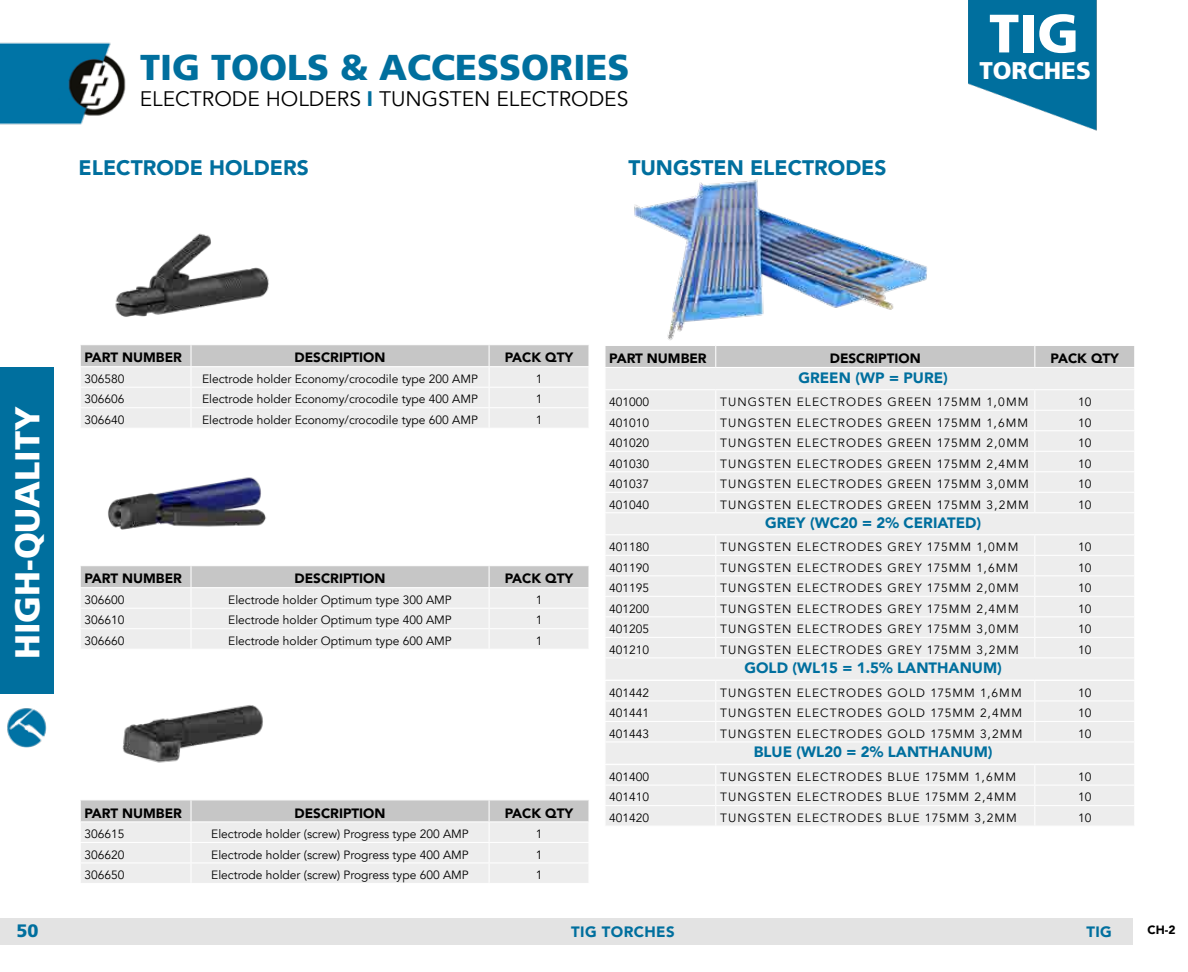
<style>
.page{position:relative;width:1188px;height:972px;background:#fff}
.page>*{position:absolute;margin:0;border:0;box-sizing:border-box;transform-origin:0 0}
.t1{font:900 54px "Frutiger LT Pro";color:#fff}
.t2{font:900 36px "Frutiger LT Pro";color:#006f9e}
.t3{font:900 34.5px "Frutiger LT Pro";color:#fff}
.t4{font:900 24.15px "Frutiger LT Pro";color:#fff}
.t5{font:21px "Avenir";color:#000}
.t6{font:900 21px "Avenir";color:#006f9e}
.t7{font:900 18px "Frutiger LT Pro";color:#006f9e}
.t8{font:900 15px "Avenir";color:#006f9e}
.t9{font:900 15px "Avenir";letter-spacing:.025em;color:#006f9e}
.t10{font:900 13.5px "Avenir";color:#000}
.t11{font:12px "Avenir";letter-spacing:.09em;color:#000}
.t12{font:12px "Avenir";color:#000}
.t13{font:12px "Avenir";letter-spacing:.02em;color:#000}
.t14{font:900 12px "Avenir";color:#000}
.s1{font-weight:900;color:#006f9e}
</style>
<div class="page">
<div style="left:0;top:918px;width:1133px;height:27px;background:#e3e3e3"></div>
<svg style="left:80px;top:345px;width:509px;height:83px;background:#e3e3e3"></svg>
<hr style="left:489px;top:387px;width:101px;height:1px;background:#fff">
<hr style="left:191px;top:407px;width:298px;height:1px;background:#fff">
<hr style="left:190px;top:408px;width:2px;height:20px;background:#fff">
<hr style="left:489px;top:407px;width:101px;height:1px;background:#fff">
<img style="left:115px;top:233px;width:154px;height:84px">
<img style="left:108px;top:477px;width:158px;height:53px">
<img style="left:122px;top:705px;width:141px;height:58px">
<svg style="left:80px;top:566px;width:509px;height:83px;background:#e3e3e3"></svg>
<hr style="left:489px;top:608px;width:101px;height:1px;background:#fff">
<hr style="left:191px;top:628px;width:298px;height:1px;background:#fff">
<hr style="left:190px;top:629px;width:2px;height:20px;background:#fff">
<hr style="left:489px;top:628px;width:101px;height:1px;background:#fff">
<svg style="left:80px;top:800px;width:509px;height:83px;background:#e3e3e3"></svg>
<hr style="left:489px;top:842px;width:101px;height:1px;background:#fff">
<hr style="left:191px;top:862px;width:298px;height:1px;background:#fff">
<hr style="left:190px;top:863px;width:2px;height:20px;background:#fff">
<hr style="left:489px;top:862px;width:101px;height:1px;background:#fff">
<svg style="left:605px;top:346px;width:530px;height:480px;background:#ececec"></svg>
<hr style="left:604px;top:764px;width:112px;height:1px;background:#fff">
<hr style="left:716px;top:764px;width:319px;height:1px;background:#fff">
<hr style="left:1035px;top:764px;width:100px;height:1px;background:#fff">
<hr style="left:604px;top:785px;width:112px;height:1px;background:#fff">
<hr style="left:716px;top:785px;width:319px;height:1px;background:#fff">
<hr style="left:1035px;top:785px;width:100px;height:1px;background:#fff">
<hr style="left:604px;top:805px;width:112px;height:1px;background:#fff">
<hr style="left:716px;top:805px;width:319px;height:1px;background:#fff">
<hr style="left:1035px;top:805px;width:100px;height:1px;background:#fff">
<img style="left:565px;top:179px;width:431px;height:168px">
<img style="left:0;top:42px;width:126px;height:83px">
<div style="left:0;top:367px;width:54px;height:326px;background:#006f9e"></div>
<img style="left:7px;top:708px;width:39px;height:40px">
<img style="left:968px;top:0;width:129px;height:131px">
<h2 class="t2" style="left:140px;top:45px;width:491px">TIG TOOLS &amp; ACCESSORIES</h2>
<h3 class="t5" style="left:140px;top:86px;width:490px">ELECTRODE HOLDERS <span class="s1">I</span> TUNGSTEN ELECTRODES</h3>
<h3 class="t6" style="left:79px;top:150px;width:232px">ELECTRODE HOLDERS</h3>
<h3 class="t6" style="left:628px;top:150px;width:260px">TUNGSTEN ELECTRODES</h3>
<h1 class="t1" style="left:989px;top:1px;width:92px">TIG</h1>
<h3 class="t4" style="left:979px;top:56px;width:113px">TORCHES</h3>
<h3 class="t3" style="left:6px;top:659px;width:255px;rotate:-90deg">HIGH-QUALITY</h3>
<p class="t10" style="left:84px;top:346px;width:99px">PART NUMBER</p>
<p class="t10" style="left:295px;top:346px;width:92px">DESCRIPTION</p>
<p class="t10" style="left:505px;top:346px;width:70px">PACK QTY</p>
<p class="t13" style="left:84px;top:372px;width:42px">306580</p>
<p class="t12" style="left:202px;top:372px;width:277px">Electrode holder Economy/crocodile type 200 AMP</p>
<p class="t13" style="left:536px;top:372px;width:8px">1</p>
<p class="t13" style="left:84px;top:392px;width:42px">306606</p>
<p class="t12" style="left:202px;top:392px;width:277px">Electrode holder Economy/crocodile type 400 AMP</p>
<p class="t13" style="left:536px;top:392px;width:8px">1</p>
<p class="t13" style="left:84px;top:413px;width:42px">306640</p>
<p class="t12" style="left:202px;top:413px;width:277px">Electrode holder Economy/crocodile type 600 AMP</p>
<p class="t13" style="left:536px;top:413px;width:8px">1</p>
<p class="t10" style="left:84px;top:567px;width:99px">PART NUMBER</p>
<p class="t10" style="left:295px;top:567px;width:92px">DESCRIPTION</p>
<p class="t10" style="left:505px;top:567px;width:70px">PACK QTY</p>
<p class="t13" style="left:84px;top:593px;width:42px">306600</p>
<p class="t12" style="left:228px;top:593px;width:225px">Electrode holder Optimum type 300 AMP</p>
<p class="t13" style="left:536px;top:593px;width:8px">1</p>
<p class="t13" style="left:84px;top:613px;width:42px">306610</p>
<p class="t12" style="left:228px;top:613px;width:225px">Electrode holder Optimum type 400 AMP</p>
<p class="t13" style="left:536px;top:613px;width:8px">1</p>
<p class="t13" style="left:84px;top:634px;width:42px">306660</p>
<p class="t12" style="left:228px;top:634px;width:225px">Electrode holder Optimum type 600 AMP</p>
<p class="t13" style="left:536px;top:634px;width:8px">1</p>
<p class="t10" style="left:84px;top:801px;width:99px">PART NUMBER</p>
<p class="t10" style="left:295px;top:801px;width:92px">DESCRIPTION</p>
<p class="t10" style="left:505px;top:801px;width:70px">PACK QTY</p>
<p class="t13" style="left:84px;top:827px;width:42px">306615</p>
<p class="t12" style="left:211px;top:827px;width:259px">Electrode holder (screw) Progress type 200 AMP</p>
<p class="t13" style="left:536px;top:827px;width:8px">1</p>
<p class="t13" style="left:84px;top:847px;width:42px">306620</p>
<p class="t12" style="left:211px;top:847px;width:259px">Electrode holder (screw) Progress type 400 AMP</p>
<p class="t13" style="left:536px;top:847px;width:8px">1</p>
<p class="t13" style="left:84px;top:868px;width:42px">306650</p>
<p class="t12" style="left:211px;top:868px;width:259px">Electrode holder (screw) Progress type 600 AMP</p>
<p class="t13" style="left:536px;top:868px;width:8px">1</p>
<p class="t10" style="left:609px;top:347px;width:99px">PART NUMBER</p>
<p class="t10" style="left:830px;top:347px;width:92px">DESCRIPTION</p>
<p class="t10" style="left:1051px;top:347px;width:70px">PACK QTY</p>
<p class="t8" style="left:798px;top:365px;width:151px">GREEN (WP = PURE)</p>
<p class="t13" style="left:609px;top:395px;width:42px">401000</p>
<p class="t11" style="left:720px;top:395px;width:310px">TUNGSTEN ELECTRODES GREEN 175MM 1,0MM</p>
<p class="t13" style="left:1078px;top:395px;width:15px">10</p>
<p class="t13" style="left:609px;top:415px;width:42px">401010</p>
<p class="t11" style="left:720px;top:415px;width:310px">TUNGSTEN ELECTRODES GREEN 175MM 1,6MM</p>
<p class="t13" style="left:1078px;top:415px;width:15px">10</p>
<p class="t13" style="left:609px;top:436px;width:42px">401020</p>
<p class="t11" style="left:720px;top:436px;width:310px">TUNGSTEN ELECTRODES GREEN 175MM 2,0MM</p>
<p class="t13" style="left:1078px;top:436px;width:15px">10</p>
<p class="t13" style="left:609px;top:456px;width:42px">401030</p>
<p class="t11" style="left:720px;top:456px;width:310px">TUNGSTEN ELECTRODES GREEN 175MM 2,4MM</p>
<p class="t13" style="left:1078px;top:456px;width:15px">10</p>
<p class="t13" style="left:609px;top:477px;width:42px">401037</p>
<p class="t11" style="left:720px;top:477px;width:310px">TUNGSTEN ELECTRODES GREEN 175MM 3,0MM</p>
<p class="t13" style="left:1078px;top:477px;width:15px">10</p>
<p class="t13" style="left:609px;top:497px;width:42px">401040</p>
<p class="t11" style="left:720px;top:497px;width:310px">TUNGSTEN ELECTRODES GREEN 175MM 3,2MM</p>
<p class="t13" style="left:1078px;top:497px;width:15px">10</p>
<p class="t8" style="left:765px;top:510px;width:218px">GREY (WC20 = 2% CERIATED)</p>
<p class="t13" style="left:609px;top:540px;width:42px">401180</p>
<p class="t11" style="left:720px;top:540px;width:300px">TUNGSTEN ELECTRODES GREY 175MM 1,0MM</p>
<p class="t13" style="left:1078px;top:540px;width:15px">10</p>
<p class="t13" style="left:609px;top:560px;width:42px">401190</p>
<p class="t11" style="left:720px;top:560px;width:300px">TUNGSTEN ELECTRODES GREY 175MM 1,6MM</p>
<p class="t13" style="left:1078px;top:560px;width:15px">10</p>
<p class="t13" style="left:609px;top:581px;width:42px">401195</p>
<p class="t11" style="left:720px;top:581px;width:300px">TUNGSTEN ELECTRODES GREY 175MM 2,0MM</p>
<p class="t13" style="left:1078px;top:581px;width:15px">10</p>
<p class="t13" style="left:609px;top:601px;width:42px">401200</p>
<p class="t11" style="left:720px;top:601px;width:300px">TUNGSTEN ELECTRODES GREY 175MM 2,4MM</p>
<p class="t13" style="left:1078px;top:601px;width:15px">10</p>
<p class="t13" style="left:609px;top:622px;width:42px">401205</p>
<p class="t11" style="left:720px;top:622px;width:300px">TUNGSTEN ELECTRODES GREY 175MM 3,0MM</p>
<p class="t13" style="left:1078px;top:622px;width:15px">10</p>
<p class="t13" style="left:609px;top:642px;width:42px">401210</p>
<p class="t11" style="left:720px;top:642px;width:300px">TUNGSTEN ELECTRODES GREY 175MM 3,2MM</p>
<p class="t13" style="left:1078px;top:642px;width:15px">10</p>
<p class="t8" style="left:745px;top:655px;width:259px">GOLD (WL15 = 1.5% LANTHANUM)</p>
<p class="t13" style="left:609px;top:685px;width:42px">401442</p>
<p class="t11" style="left:720px;top:685px;width:303px">TUNGSTEN ELECTRODES GOLD 175MM 1,6MM</p>
<p class="t13" style="left:1078px;top:685px;width:15px">10</p>
<p class="t13" style="left:609px;top:706px;width:42px">401441</p>
<p class="t11" style="left:720px;top:706px;width:304px">TUNGSTEN ELECTRODES GOLD 175MM 2,4MM</p>
<p class="t13" style="left:1078px;top:706px;width:15px">10</p>
<p class="t13" style="left:609px;top:726px;width:42px">401443</p>
<p class="t11" style="left:720px;top:726px;width:304px">TUNGSTEN ELECTRODES GOLD 175MM 3,2MM</p>
<p class="t13" style="left:1078px;top:726px;width:15px">10</p>
<p class="t8" style="left:754px;top:739px;width:240px">BLUE (WL20 = 2% LANTHANUM)</p>
<p class="t13" style="left:609px;top:770px;width:42px">401400</p>
<p class="t11" style="left:720px;top:770px;width:298px">TUNGSTEN ELECTRODES BLUE 175MM 1,6MM</p>
<p class="t13" style="left:1078px;top:770px;width:15px">10</p>
<p class="t13" style="left:609px;top:790px;width:42px">401410</p>
<p class="t11" style="left:720px;top:790px;width:298px">TUNGSTEN ELECTRODES BLUE 175MM 2,4MM</p>
<p class="t13" style="left:1078px;top:790px;width:15px">10</p>
<p class="t13" style="left:609px;top:811px;width:42px">401420</p>
<p class="t11" style="left:720px;top:811px;width:298px">TUNGSTEN ELECTRODES BLUE 175MM 3,2MM</p>
<p class="t13" style="left:1078px;top:811px;width:15px">10</p>
<h3 class="t7" style="left:16px;top:920px;width:24px">50</h3>
<p class="t9" style="left:571px;top:919px;width:105px">TIG TORCHES</p>
<p class="t8" style="left:1087px;top:919px;width:27px">TIG</p>
<p class="t14" style="left:1148px;top:919px;width:29px">CH-2</p>
</div>
